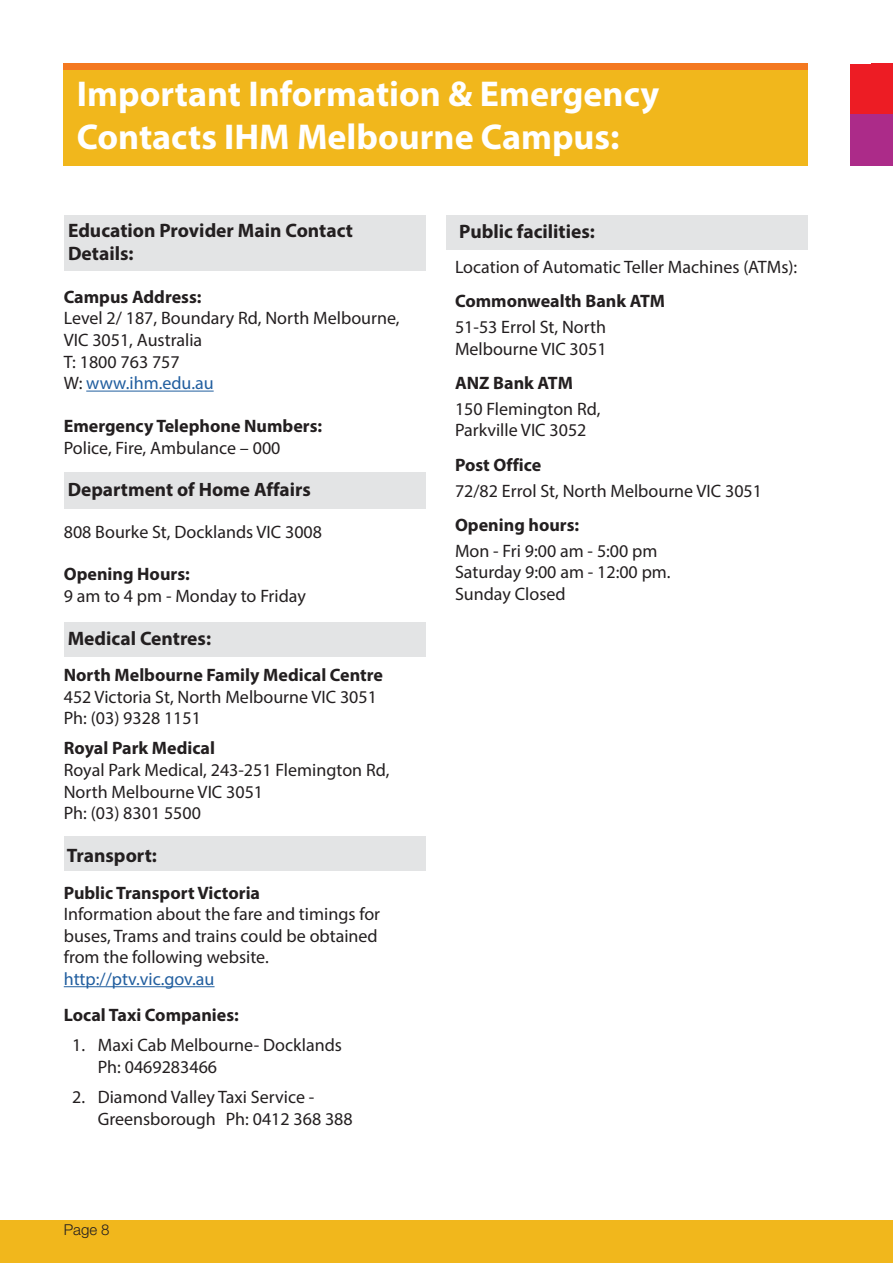
<style>
.page{position:relative;width:893px;height:1263px;background:#fff}
.page>*{position:absolute;margin:0;border:0;box-sizing:border-box;transform-origin:0 0}
.t1{font:700 36px/43.2px "Myriad Pro";color:#fff}
.t2{font:700 19.5px/23.4px "Myriad Pro";color:#231f20}
.t3{font:700 19.35px "Myriad Pro";color:#231f20}
.t4{font:18px/21.6px "Myriad Pro";color:#231f20}
.t5{font:700 18px "Myriad Pro";color:#231f20}
.t6{font:18px "Myriad Pro";color:#215e9f}
.t7{font:300 15px "Helvetica Neue LT Std";color:#231f20}
.s1{color:#215e9f}
</style>
<div class="page">
<div style="left:0;top:1220px;width:893px;height:43px;background:#f1b71c"></div>
<div style="left:64px;top:64px;width:744px;height:102px;background:#f1b71c"></div>
<div style="left:64px;top:64px;width:744px;height:6px;background:#f47920"></div>
<div style="left:64px;top:215px;width:361px;height:55px;background:#e3e4e5"></div>
<div style="left:64px;top:622px;width:361px;height:35px;background:#e3e4e5"></div>
<div style="left:64px;top:836px;width:361px;height:35px;background:#e3e4e5"></div>
<div style="left:446px;top:215px;width:362px;height:34px;background:#e3e4e5"></div>
<div style="left:64px;top:473px;width:361px;height:36px;background:#e3e4e5"></div>
<hr style="left:86px;top:391px;width:128px;height:1px;background:#215e9f">
<hr style="left:64px;top:986px;width:151px;height:1px;background:#215e9f">
<div style="left:850px;top:64px;width:43px;height:51px;background:#ed1c24"></div>
<div style="left:850px;top:115px;width:43px;height:51px;background:#ac2b89"></div>
<h1 class="t1" style="left:77px;top:71px;width:584px">Important Information &amp; Emergency<br>Contacts IHM Melbourne Campus:</h1>
<p class="t2" style="left:68px;top:218px;width:286px">Education Provider Main Contact<br>Details:</p>
<p class="t5" style="left:64px;top:285px;width:139px">Campus Address:</p>
<p class="t4" style="left:64px;top:307px;width:337px">Level 2/ 187, Boundary Rd, North Melbourne,<br>VIC 3051, Australia<br>T: 1800 763 757<br>W: <span class="s1">www.ihm.edu.au</span></p>
<p class="t5" style="left:64px;top:415px;width:260px">Emergency Telephone Numbers:</p>
<p class="t4" style="left:64px;top:437px;width:218px">Police, Fire, Ambulance – 000</p>
<p class="t3" style="left:68px;top:477px;width:245px">Department of Home Affairs</p>
<p class="t4" style="left:64px;top:521px;width:260px">808 Bourke St, Docklands VIC 3008</p>
<p class="t5" style="left:64px;top:563px;width:128px">Opening Hours:</p>
<p class="t4" style="left:64px;top:585px;width:244px">9 am to 4 pm - Monday to Friday</p>
<p class="t2" style="left:68px;top:626px;width:145px">Medical Centres:</p>
<p class="t5" style="left:64px;top:663px;width:321px">North Melbourne Family Medical Centre</p>
<p class="t4" style="left:64px;top:686px;width:315px">452 Victoria St, North Melbourne VIC 3051<br>Ph: (03) 9328 1151</p>
<p class="t5" style="left:64px;top:737px;width:153px">Royal Park Medical</p>
<p class="t4" style="left:64px;top:759px;width:327px">Royal Park Medical, 243-251 Flemington Rd,<br>North Melbourne VIC 3051<br>Ph: (03) 8301 5500</p>
<p class="t2" style="left:67px;top:843px;width:92px">Transport:</p>
<p class="t5" style="left:64px;top:881px;width:198px">Public Transport Victoria</p>
<p class="t4" style="left:64px;top:903px;width:318px">Information about the fare and timings for buses, Trams and trains could be obtained from the following website.</p>
<p class="t6" style="left:64px;top:968px;width:152px">http://ptv.vic.gov.au</p>
<p class="t5" style="left:64px;top:1003px;width:177px">Local Taxi Companies:</p>
<p class="t4" style="left:98px;top:1034px;width:246px;text-indent:-26px">1. Maxi Cab Melbourne- Docklands<br>Ph: 0469283466</p>
<p class="t4" style="left:98px;top:1086px;width:256px;text-indent:-26px">2. Diamond Valley Taxi Service -<br>Greensborough Ph: 0412 368 388</p>
<p class="t7" style="left:64px;top:1220px;width:47px">Page 8</p>
<p class="t2" style="left:459px;top:219px;width:137px">Public facilities:</p>
<p class="t4" style="left:455px;top:256px;width:344px">Location of Automatic Teller Machines (ATMs):</p>
<p class="t5" style="left:455px;top:289px;width:212px">Commonwealth Bank ATM</p>
<p class="t4" style="left:455px;top:316px;width:153px">51-53 Errol St, North<br>Melbourne VIC 3051</p>
<p class="t5" style="left:455px;top:371px;width:119px">ANZ Bank ATM</p>
<p class="t4" style="left:455px;top:398px;width:147px">150 Flemington Rd,<br>Parkville VIC 3052</p>
<p class="t5" style="left:455px;top:453px;width:88px">Post Office</p>
<p class="t4" style="left:455px;top:479px;width:309px">72/82 Errol St, North Melbourne VIC 3051</p>
<p class="t5" style="left:455px;top:513px;width:126px">Opening hours:</p>
<p class="t4" style="left:455px;top:540px;width:217px">Mon - Fri 9:00 am - 5:00 pm<br>Saturday 9:00 am - 12:00 pm.<br>Sunday Closed</p>
</div>
